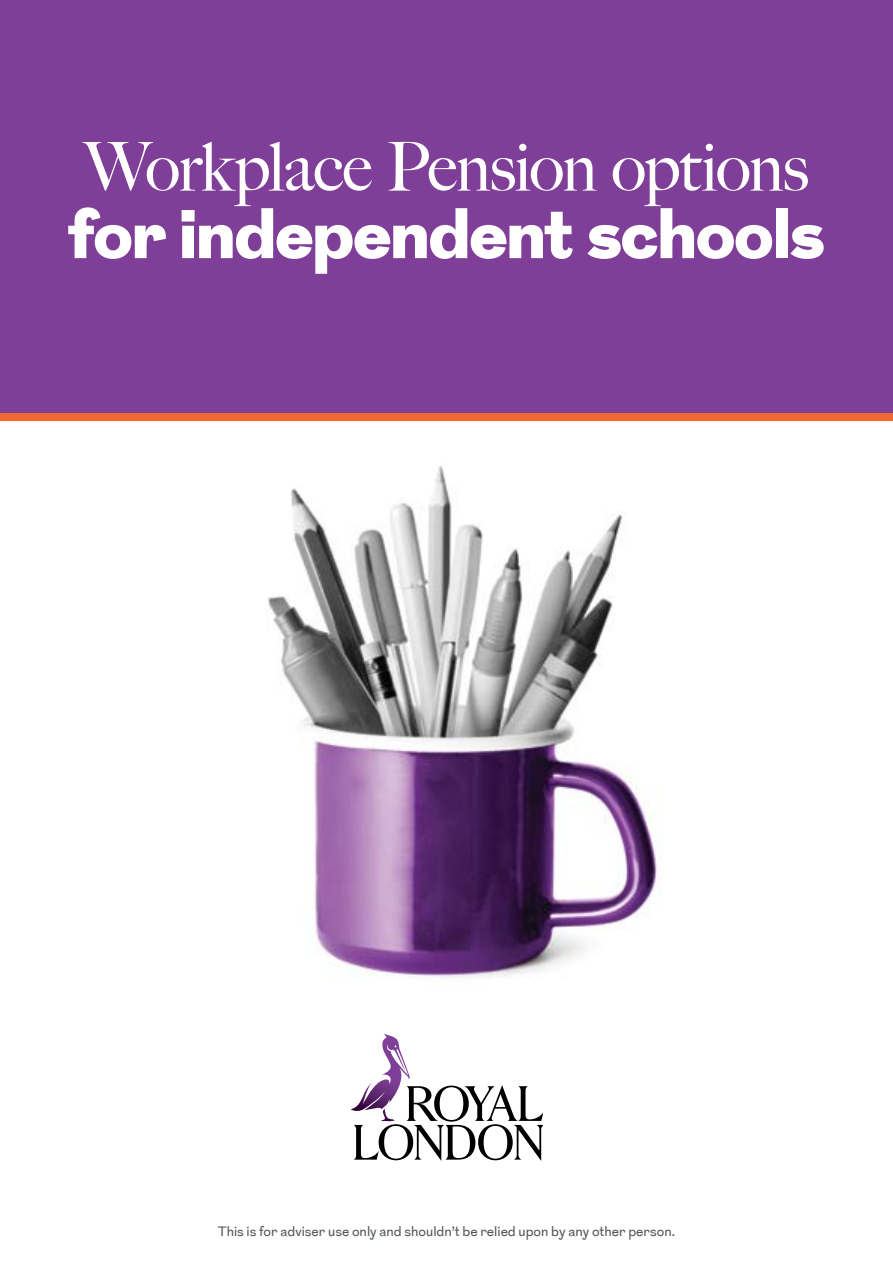
<style>
.page{position:relative;width:893px;height:1263px;background:#fff}
.page>*{position:absolute;margin:0;border:0;box-sizing:border-box;transform-origin:0 0}
.t1{font:500 67.5px "Big Caslon";letter-spacing:-.025em;color:#fff}
.t2{font:900 67.5px "Grot";letter-spacing:-.005em;color:#fff}
.t3{font:13.5px "Grot";color:#52555b}
</style>
<div class="page">
<img style="left:268px;top:466px;width:390px;height:513px">
<svg style="left:351px;top:1033px;width:191px;height:128px"></svg>
<div style="left:0;top:0;width:893px;height:412px;background:#7f3f98"></div>
<h1 class="t1" style="left:84px;top:128px;width:726px">Workplace Pension options</h1>
<h1 class="t2" style="left:69px;top:186px;width:757px">for independent schools</h1>
<p class="t3" style="left:218px;top:1222px;width:459px">This is for adviser use only and shouldn’t be relied upon by any other person.</p>
</div>
